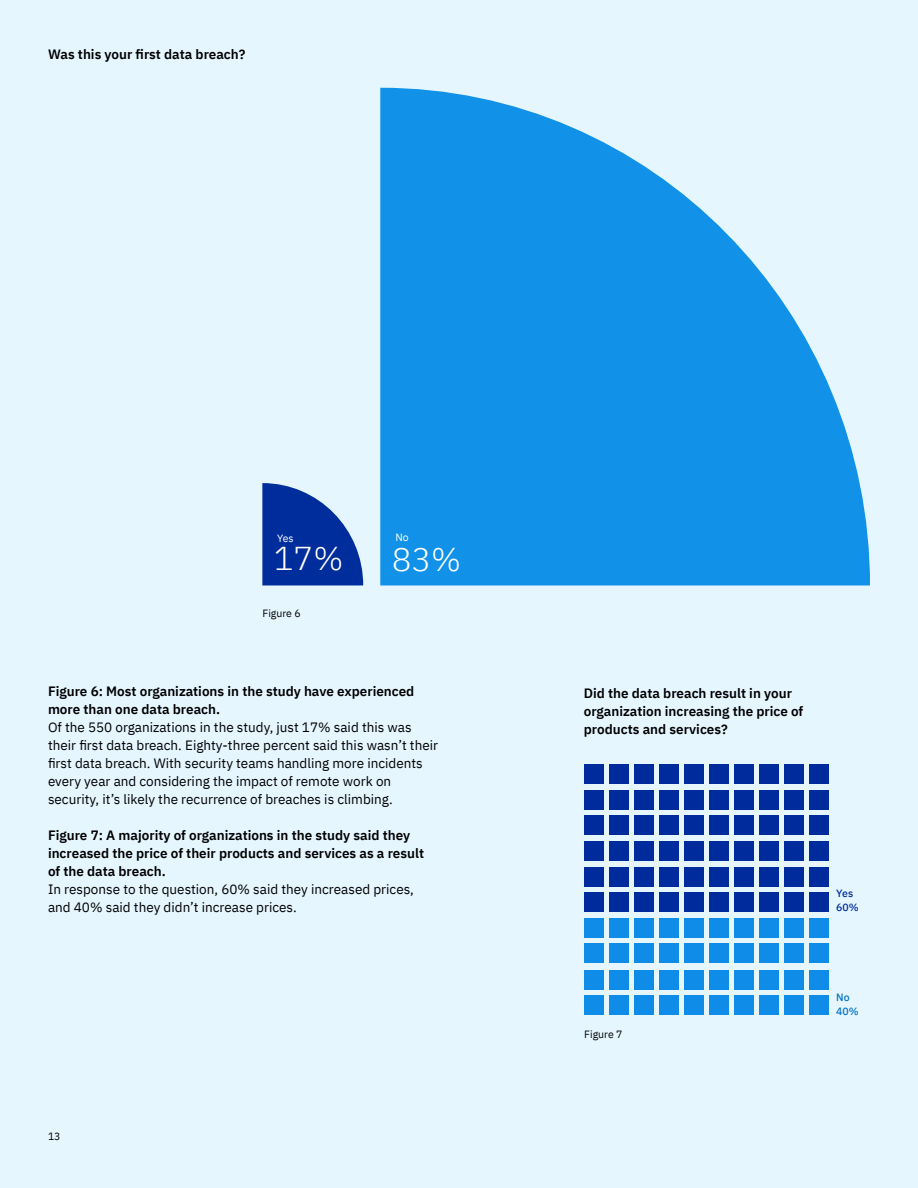
<style>
.page{position:relative;width:918px;height:1188px;background:#e5f6ff}
.page>*{position:absolute;margin:0;border:0;box-sizing:border-box;transform-origin:0 0}
.t1{font:300 33px "IBM Plex Sans";color:#fff}
.Body_text{font:13.5px/18px "IBM Plex Sans";color:#000}
.Subheading{font:600 13.5px/18px "IBM Plex Sans";color:#000}
.t2{font:10.5px "IBM Plex Sans";color:#000}
.t3{font:500 10.5px "IBM Plex Sans";color:#002d9c}
.t4{font:10.5px "IBM Plex Sans";color:#fff}
.t5{font:500 10.5px "IBM Plex Sans";color:#0072c3}
</style>
<div class="page">
<svg style="left:262px;top:483px;width:101px;height:102px"></svg>
<svg style="left:380px;top:88px;width:490px;height:497px;fill:#1192e8"></svg>
<div style="left:609px;top:841px;width:20px;height:20px;background:#002d9c"></div>
<div style="left:609px;top:764px;width:20px;height:20px;background:#002d9c"></div>
<div style="left:634px;top:841px;width:20px;height:20px;background:#002d9c"></div>
<div style="left:634px;top:764px;width:20px;height:20px;background:#002d9c"></div>
<div style="left:659px;top:841px;width:20px;height:20px;background:#002d9c"></div>
<div style="left:659px;top:764px;width:20px;height:20px;background:#002d9c"></div>
<div style="left:684px;top:841px;width:20px;height:20px;background:#002d9c"></div>
<div style="left:684px;top:764px;width:20px;height:20px;background:#002d9c"></div>
<div style="left:709px;top:841px;width:20px;height:20px;background:#002d9c"></div>
<div style="left:709px;top:764px;width:20px;height:20px;background:#002d9c"></div>
<div style="left:734px;top:841px;width:20px;height:20px;background:#002d9c"></div>
<div style="left:734px;top:764px;width:20px;height:20px;background:#002d9c"></div>
<div style="left:760px;top:841px;width:19px;height:20px;background:#002d9c"></div>
<div style="left:760px;top:764px;width:19px;height:20px;background:#002d9c"></div>
<div style="left:785px;top:841px;width:19px;height:20px;background:#002d9c"></div>
<div style="left:785px;top:764px;width:19px;height:20px;background:#002d9c"></div>
<div style="left:810px;top:841px;width:19px;height:20px;background:#002d9c"></div>
<div style="left:810px;top:764px;width:19px;height:20px;background:#002d9c"></div>
<div style="left:584px;top:841px;width:20px;height:20px;background:#002d9c"></div>
<div style="left:584px;top:764px;width:20px;height:20px;background:#002d9c"></div>
<div style="left:609px;top:867px;width:20px;height:19px;background:#002d9c"></div>
<div style="left:609px;top:790px;width:20px;height:19px;background:#002d9c"></div>
<div style="left:634px;top:867px;width:20px;height:19px;background:#002d9c"></div>
<div style="left:634px;top:790px;width:20px;height:19px;background:#002d9c"></div>
<div style="left:659px;top:867px;width:20px;height:19px;background:#002d9c"></div>
<div style="left:659px;top:790px;width:20px;height:19px;background:#002d9c"></div>
<div style="left:684px;top:867px;width:20px;height:19px;background:#002d9c"></div>
<div style="left:684px;top:790px;width:20px;height:19px;background:#002d9c"></div>
<div style="left:709px;top:867px;width:20px;height:19px;background:#002d9c"></div>
<div style="left:709px;top:790px;width:20px;height:19px;background:#002d9c"></div>
<div style="left:734px;top:867px;width:20px;height:19px;background:#002d9c"></div>
<div style="left:734px;top:790px;width:20px;height:19px;background:#002d9c"></div>
<div style="left:760px;top:867px;width:19px;height:19px;background:#002d9c"></div>
<div style="left:760px;top:790px;width:19px;height:19px;background:#002d9c"></div>
<div style="left:785px;top:867px;width:19px;height:19px;background:#002d9c"></div>
<div style="left:785px;top:790px;width:19px;height:19px;background:#002d9c"></div>
<div style="left:810px;top:867px;width:19px;height:19px;background:#002d9c"></div>
<div style="left:810px;top:790px;width:19px;height:19px;background:#002d9c"></div>
<div style="left:584px;top:867px;width:20px;height:19px;background:#002d9c"></div>
<div style="left:584px;top:790px;width:20px;height:19px;background:#002d9c"></div>
<div style="left:609px;top:892px;width:20px;height:20px;background:#002d9c"></div>
<div style="left:609px;top:815px;width:20px;height:20px;background:#002d9c"></div>
<div style="left:634px;top:892px;width:20px;height:20px;background:#002d9c"></div>
<div style="left:634px;top:815px;width:20px;height:20px;background:#002d9c"></div>
<div style="left:659px;top:892px;width:20px;height:20px;background:#002d9c"></div>
<div style="left:659px;top:815px;width:20px;height:20px;background:#002d9c"></div>
<div style="left:684px;top:892px;width:20px;height:20px;background:#002d9c"></div>
<div style="left:684px;top:815px;width:20px;height:20px;background:#002d9c"></div>
<div style="left:709px;top:892px;width:20px;height:20px;background:#002d9c"></div>
<div style="left:709px;top:815px;width:20px;height:20px;background:#002d9c"></div>
<div style="left:734px;top:892px;width:20px;height:20px;background:#002d9c"></div>
<div style="left:734px;top:815px;width:20px;height:20px;background:#002d9c"></div>
<div style="left:760px;top:892px;width:19px;height:20px;background:#002d9c"></div>
<div style="left:760px;top:815px;width:19px;height:20px;background:#002d9c"></div>
<div style="left:785px;top:892px;width:19px;height:20px;background:#002d9c"></div>
<div style="left:785px;top:815px;width:19px;height:20px;background:#002d9c"></div>
<div style="left:810px;top:892px;width:19px;height:20px;background:#002d9c"></div>
<div style="left:810px;top:815px;width:19px;height:20px;background:#002d9c"></div>
<div style="left:584px;top:892px;width:20px;height:20px;background:#002d9c"></div>
<div style="left:584px;top:815px;width:20px;height:20px;background:#002d9c"></div>
<div style="left:609px;top:995px;width:20px;height:20px;background:#1192e8"></div>
<div style="left:609px;top:943px;width:20px;height:20px;background:#1192e8"></div>
<div style="left:634px;top:995px;width:20px;height:20px;background:#1192e8"></div>
<div style="left:634px;top:943px;width:20px;height:20px;background:#1192e8"></div>
<div style="left:659px;top:995px;width:20px;height:20px;background:#1192e8"></div>
<div style="left:659px;top:943px;width:20px;height:20px;background:#1192e8"></div>
<div style="left:684px;top:995px;width:20px;height:20px;background:#1192e8"></div>
<div style="left:684px;top:943px;width:20px;height:20px;background:#1192e8"></div>
<div style="left:709px;top:995px;width:20px;height:20px;background:#1192e8"></div>
<div style="left:709px;top:943px;width:20px;height:20px;background:#1192e8"></div>
<div style="left:734px;top:995px;width:20px;height:20px;background:#1192e8"></div>
<div style="left:734px;top:943px;width:20px;height:20px;background:#1192e8"></div>
<div style="left:760px;top:995px;width:19px;height:20px;background:#1192e8"></div>
<div style="left:760px;top:943px;width:19px;height:20px;background:#1192e8"></div>
<div style="left:785px;top:995px;width:19px;height:20px;background:#1192e8"></div>
<div style="left:785px;top:943px;width:19px;height:20px;background:#1192e8"></div>
<div style="left:810px;top:995px;width:19px;height:20px;background:#1192e8"></div>
<div style="left:810px;top:943px;width:19px;height:20px;background:#1192e8"></div>
<div style="left:584px;top:995px;width:20px;height:20px;background:#1192e8"></div>
<div style="left:584px;top:943px;width:20px;height:20px;background:#1192e8"></div>
<div style="left:609px;top:970px;width:20px;height:20px;background:#1192e8"></div>
<div style="left:609px;top:918px;width:20px;height:20px;background:#1192e8"></div>
<div style="left:634px;top:970px;width:20px;height:20px;background:#1192e8"></div>
<div style="left:634px;top:918px;width:20px;height:20px;background:#1192e8"></div>
<div style="left:659px;top:970px;width:20px;height:20px;background:#1192e8"></div>
<div style="left:659px;top:918px;width:20px;height:20px;background:#1192e8"></div>
<div style="left:684px;top:970px;width:20px;height:20px;background:#1192e8"></div>
<div style="left:684px;top:918px;width:20px;height:20px;background:#1192e8"></div>
<div style="left:709px;top:970px;width:20px;height:20px;background:#1192e8"></div>
<div style="left:709px;top:918px;width:20px;height:20px;background:#1192e8"></div>
<div style="left:734px;top:970px;width:20px;height:20px;background:#1192e8"></div>
<div style="left:734px;top:918px;width:20px;height:20px;background:#1192e8"></div>
<div style="left:760px;top:970px;width:19px;height:20px;background:#1192e8"></div>
<div style="left:760px;top:918px;width:19px;height:20px;background:#1192e8"></div>
<div style="left:785px;top:970px;width:19px;height:20px;background:#1192e8"></div>
<div style="left:785px;top:918px;width:19px;height:20px;background:#1192e8"></div>
<div style="left:810px;top:970px;width:19px;height:20px;background:#1192e8"></div>
<div style="left:810px;top:918px;width:19px;height:20px;background:#1192e8"></div>
<div style="left:584px;top:970px;width:20px;height:20px;background:#1192e8"></div>
<div style="left:584px;top:918px;width:20px;height:20px;background:#1192e8"></div>
<h4 class="Subheading" style="left:48px;top:44px;width:199px">Was this your first data breach?</h4>
<p class="t4" style="left:277px;top:530px;width:18px">Yes</p>
<h1 class="t1" style="left:274px;top:534px;width:71px">17%</h1>
<p class="t2" style="left:262px;top:605px;width:40px">Figure 6</p>
<p class="t4" style="left:395px;top:530px;width:15px">No</p>
<h1 class="t1" style="left:392px;top:535px;width:71px">83%</h1>
<h4 class="Subheading" style="left:48px;top:681px;width:368px">Figure 6: Most organizations in the study have experienced more than one data breach.</h4>
<p class="Body_text" style="left:48px;top:717px;width:392px">Of the 550 organizations in the study, just 17% said this was their first data breach. Eighty-three percent said this wasn’t their first data breach. With security teams handling more incidents every year and considering the impact of remote work on security, it’s likely the recurrence of breaches is climbing.</p>
<h4 class="Subheading" style="left:48px;top:825px;width:378px">Figure 7: A majority of organizations in the study said they increased the price of their products and services as a result of the data breach.</h4>
<p class="Body_text" style="left:48px;top:879px;width:367px">In response to the question, 60% said they increased prices, and 40% said they didn’t increase prices.</p>
<p class="t2" style="left:48px;top:1128px;width:14px">13</p>
<h4 class="Subheading" style="left:584px;top:684px;width:221px">Did the data breach result in your organization increasing the price of products and services?</h4>
<p class="t2" style="left:584px;top:1026px;width:40px">Figure 7</p>
<p class="t3" style="left:836px;top:886px;width:18px">Yes</p>
<p class="t3" style="left:836px;top:899px;width:24px">60%</p>
<p class="t5" style="left:836px;top:989px;width:15px">No</p>
<p class="t5" style="left:836px;top:1003px;width:24px">40%</p>
</div>
